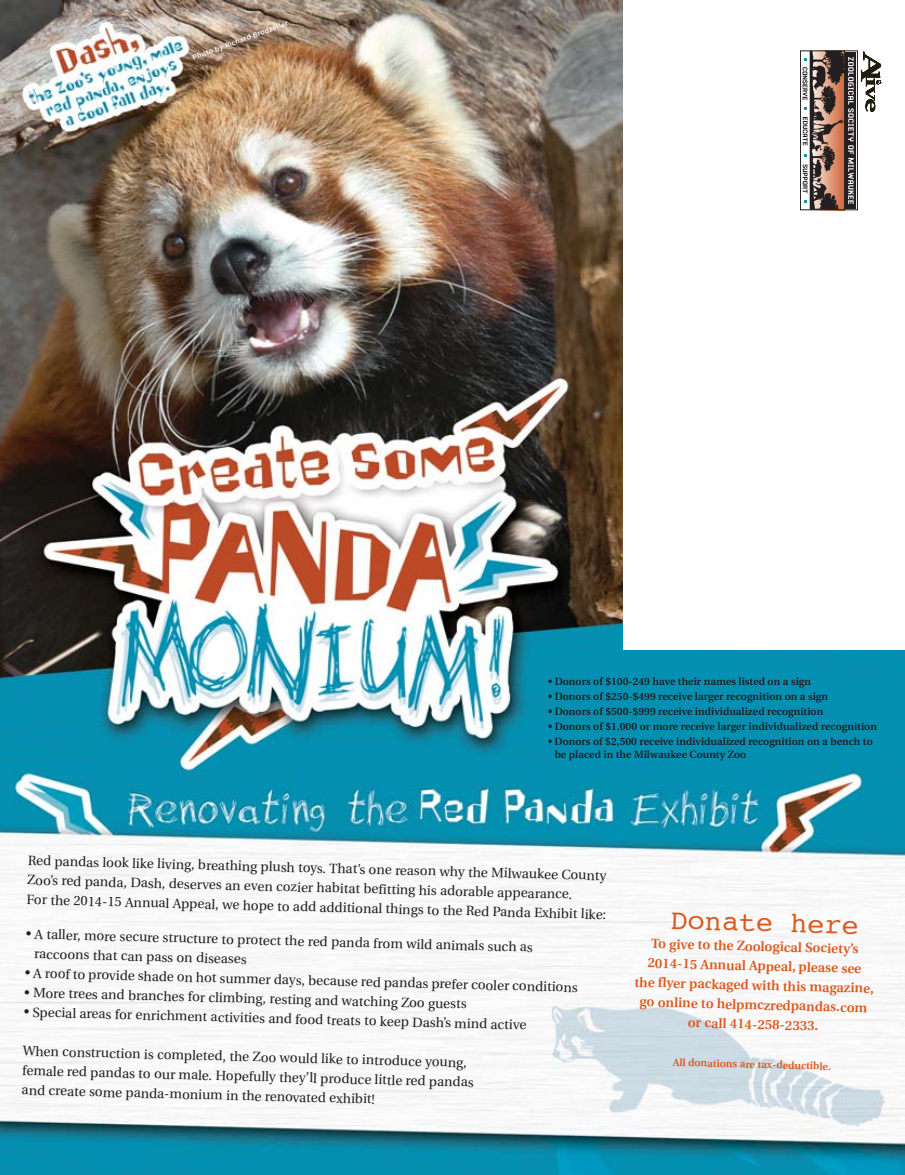
<style>
.page{position:relative;width:905px;height:1175px;background:#fff}
.page>*{position:absolute;margin:0;border:0;box-sizing:border-box;transform-origin:0 0}
.t1{font:28.5px "Courier";color:#db581e}
.t2{font:13.5px/19.4px "Utopia";color:#231f20}
.t3{font:600 13.5px/19.5px "Utopia";color:#db581e;text-align:center}
.t4{font:600 10.5px/13.5px "Utopia";color:#231f20}
.t5{font:600 10.5px "Utopia";color:#db581e}
.t6{font:700 7.5px "Clearview ADA";color:#fff}
</style>
<div class="page">
<img style="left:0;top:0;width:904px;height:1174px">
<div style="left:622px;top:0;width:282px;height:649px;background:#fff"></div>
<div style="left:800px;top:51px;width:57px;height:159px;border:1px solid #231f20"></div>
<div style="left:845px;top:52px;width:10px;height:156px;background:#231f20"></div>
<svg style="left:853px;top:57px;width:1px;height:148px"></svg>
<svg style="left:802px;top:51px;width:51px;height:159px"></svg>
<svg style="left:860px;top:52px;width:21px;height:60px"></svg>
<p class="t6" style="left:191px;top:53px;width:103px;rotate:-20deg">Photo by Richard Brodzeller</p>
<p class="t4" style="left:547px;top:675px;width:265px">• Donors of $100-249 have their names listed on a sign</p>
<p class="t4" style="left:547px;top:690px;width:282px">• Donors of $250-$499 receive larger recognition on a sign</p>
<p class="t4" style="left:547px;top:705px;width:277px">• Donors of $500-$999 receive individualized recognition</p>
<p class="t4" style="left:547px;top:720px;width:331px">• Donors of $1,000 or more receive larger individualized recognition</p>
<p class="t4" style="left:554px;top:735px;width:319px;text-indent:-7px">• Donors of $2,500 receive individualized recognition on a bench to be placed in the Milwaukee County Zoo</p>
<p class="t2" style="left:28px;top:849px;width:581px;rotate:2deg">Red pandas look like living, breathing plush toys. That’s one reason why the Milwaukee County<br>Zoo’s red panda, Dash, deserves an even cozier habitat befitting his adorable appearance.<br>For the 2014-15 Annual Appeal, we hope to add additional things to the Red Panda Exhibit like:</p>
<p class="t2" style="left:35px;top:923px;width:499px;line-height:20.5px;text-indent:-9px;rotate:2deg">• A taller, more secure structure to protect the red panda from wild animals such as raccoons that can pass on diseases</p>
<p class="t2" style="left:25px;top:962px;width:554px;rotate:2deg">• A roof to provide shade on hot summer days, because red pandas prefer cooler conditions</p>
<p class="t2" style="left:25px;top:982px;width:444px;rotate:2deg">• More trees and branches for climbing, resting and watching Zoo guests</p>
<p class="t2" style="left:24px;top:1001px;width:504px;rotate:2deg">• Special areas for enrichment activities and food treats to keep Dash’s mind active</p>
<p class="t2" style="left:23px;top:1040px;width:453px;rotate:2deg">When construction is completed, the Zoo would like to introduce young, female red pandas to our male. Hopefully they’ll produce little red pandas and create some panda-monium in the renovated exhibit!</p>
<h1 class="t1" style="left:671px;top:907px;width:190px;rotate:2deg">Donate here</h1>
<p class="t3" style="left:636px;top:933px;width:241px;rotate:2deg">To give to the Zoological Society’s 2014-15 Annual Appeal, please see<br>the flyer packaged with this magazine, go online to helpmczredpandas.com or call 414-258-2333.</p>
<p class="t5" style="left:673px;top:1057px;width:160px;rotate:2deg">All donations are tax-deductible.</p>
</div>
